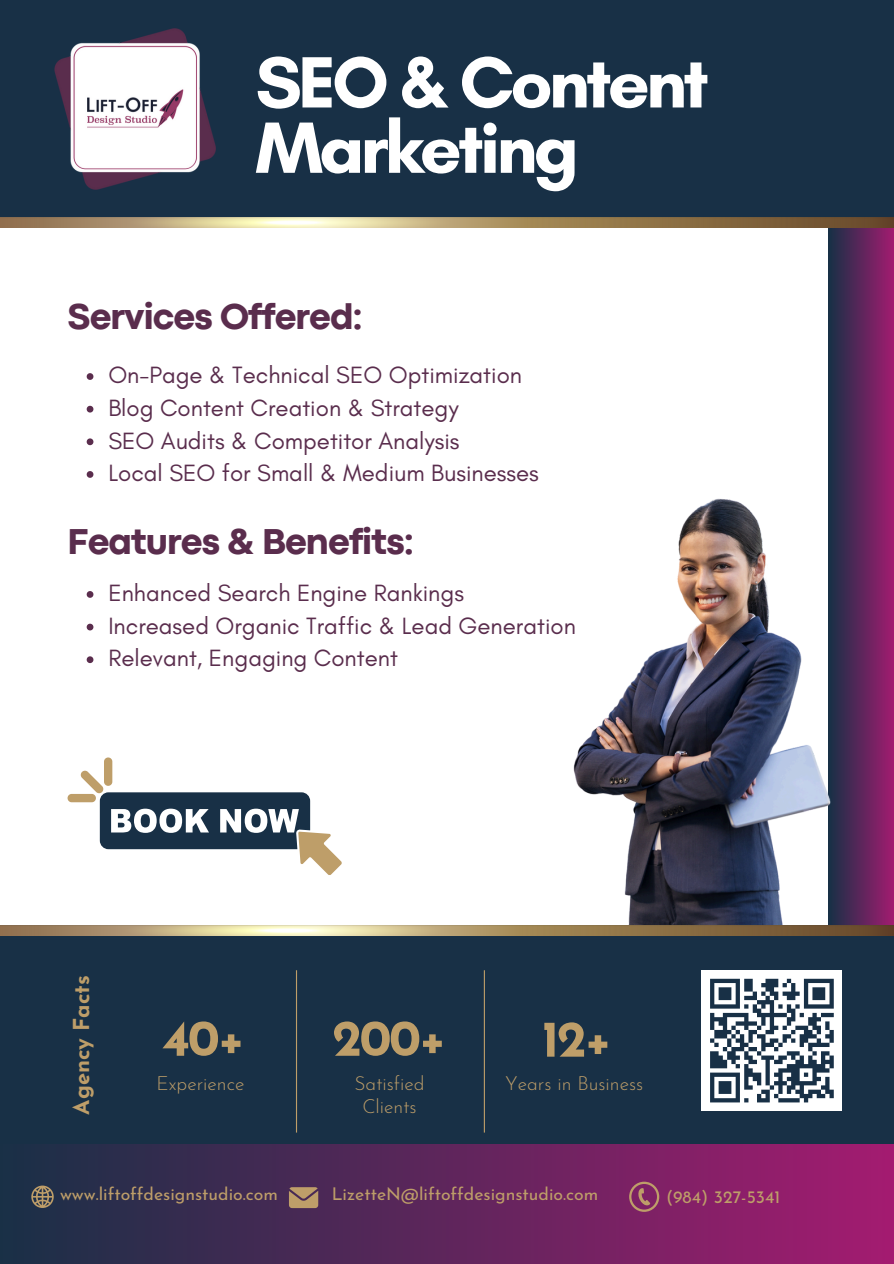
<style>
.page{position:relative;width:894px;height:1264px;background:#fff}
.page>*{position:absolute;margin:0;border:0;box-sizing:border-box;transform-origin:0 0}
.t1{font:700 73.8px/65.2px "Glacial Indifference";letter-spacing:-.055em;color:#fff}
.t2{font:700 51.15px "Josefin Sans";letter-spacing:-.05em;color:#be9e69}
.t3{font:800 37.5px "Codec Pro";letter-spacing:-.025em;color:#5a2d4d}
.t4{font:24px "Glacial Indifference";color:#5a2d4d}
.t5{font:700 21.9px "Josefin Sans";color:#be9e69}
.t6{font:300 19.2px "Josefin Sans";color:#be9e69}
.t7{font:17.55px "Josefin Sans";color:#be9e69}
</style>
<div class="page">
<div style="left:828px;top:0;width:65px;height:1089px;background:linear-gradient(to right,#163046,#a01c6f)"></div>
<div style="left:0;top:0;width:893px;height:223px;background:#183046"></div>
<img style="left:54px;top:28px;width:162px;height:162px">
<div style="left:0;top:1144px;width:893px;height:119px;background:linear-gradient(to right,#193046,#a41b71)"></div>
<svg style="left:31px;top:1185px;width:23px;height:22px"></svg>
<svg style="left:629px;top:1181px;width:30px;height:30px"></svg>
<svg style="left:289px;top:1187px;width:29px;height:20px"></svg>
<div style="left:0;top:925px;width:893px;height:218px;background:#183046"></div>
<hr style="left:296px;top:970px;width:1px;height:162px;background:#be9e69">
<hr style="left:483px;top:970px;width:2px;height:162px;background:#be9e69">
<div style="left:701px;top:970px;width:141px;height:140px;background:#fff"></div>
<svg style="left:710px;top:978px;width:124px;height:125px"></svg>
<img style="left:0;top:218px;width:893px;height:10px">
<svg style="left:68px;top:757px;width:274px;height:118px"></svg>
<img style="left:573px;top:486px;width:320px;height:438px">
<svg style="left:87px;top:591px;width:6px;height:7px"></svg>
<svg style="left:87px;top:623px;width:6px;height:7px"></svg>
<svg style="left:87px;top:656px;width:6px;height:7px"></svg>
<svg style="left:87px;top:373px;width:6px;height:7px"></svg>
<svg style="left:87px;top:406px;width:6px;height:6px"></svg>
<svg style="left:87px;top:438px;width:6px;height:7px"></svg>
<svg style="left:87px;top:471px;width:6px;height:7px"></svg>
<img style="left:0;top:925px;width:893px;height:10px">
<p class="t1" style="left:255px;top:49px;width:455px">SEO &amp; Content<br>Marketing</p>
<p class="t3" style="left:68px;top:303px;width:297px">Services Offered:</p>
<h3 class="t4" style="left:108px;top:360px;width:415px">On-Page &amp; Technical SEO Optimization</h3>
<p class="t4" style="left:108px;top:393px;width:351px">Blog Content Creation &amp; Strategy</p>
<p class="t4" style="left:108px;top:426px;width:352px">SEO Audits &amp; Competitor Analysis</p>
<p class="t4" style="left:108px;top:458px;width:432px">Local SEO for Small &amp; Medium Businesses</p>
<h1 class="t3" style="left:68px;top:528px;width:348px">Features &amp; Benefits:</h1>
<p class="t4" style="left:108px;top:578px;width:357px">Enhanced Search Engine Rankings</p>
<h3 class="t4" style="left:108px;top:611px;width:469px">Increased Organic Traffic &amp; Lead Generation</h3>
<p class="t4" style="left:108px;top:643px;width:291px">Relevant, Engaging Content</p>
<h2 class="t5" style="left:73px;top:1114px;width:141px;rotate:-90deg">Agency Facts</h2>
<p class="t2" style="left:162px;top:1017px;width:85px">40+</p>
<p class="t6" style="left:157px;top:1075px;width:89px">Experience</p>
<h4 class="t6" style="left:354px;top:1075px;width:72px">Satisfied</h4>
<p class="t6" style="left:362px;top:1098px;width:56px">Clients</p>
<p class="t2" style="left:332px;top:1017px;width:116px">200+</p>
<h2 class="t2" style="left:541px;top:1018px;width:72px">12+</h2>
<h2 class="t6" style="left:505px;top:1075px;width:139px">Years in Business</h2>
<p class="t7" style="left:60px;top:1186px;width:219px">www.liftoffdesignstudio.com</p>
<p class="t7" style="left:331px;top:1186px;width:268px">LizetteN@liftoffdesignstudio.com</p>
<p class="t7" style="left:665px;top:1189px;width:116px">(984) 327-5341</p>
</div>
